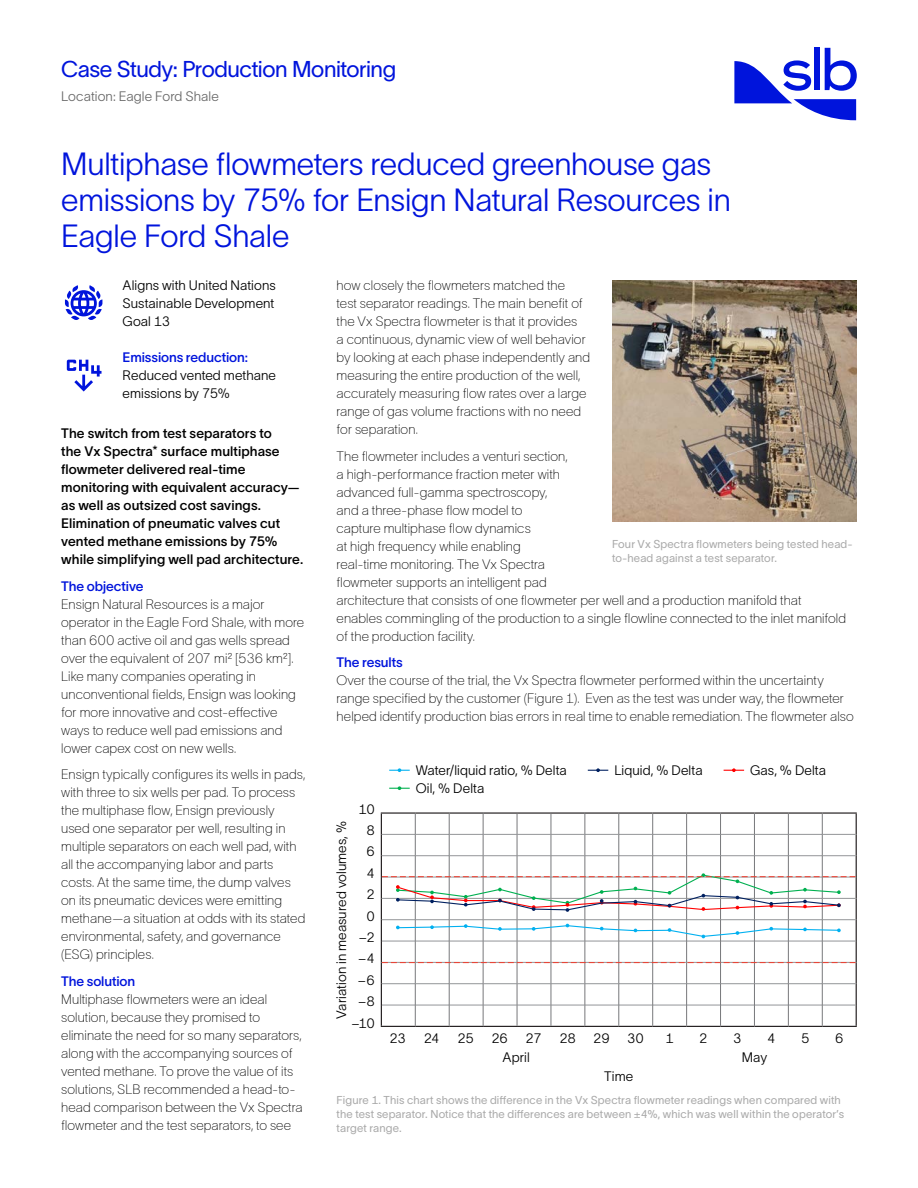
<style>
.page{position:relative;width:918px;height:1188px;background:#fff}
.page>*{position:absolute;margin:0;border:0;box-sizing:border-box;transform-origin:0 0}
.Title___21_24pt{font:31.5px/36px "SLB Sans";letter-spacing:-.01em;color:#0014dc}
.Case_Study___Operati{font:500 22.5px "SLB Sans";letter-spacing:-.02em;color:#0014dc}
.Body___9_12pt{font:300 13.5px/18px "SLB Sans";letter-spacing:.01em;color:#000}
.Subtitle___9_12pt{font:700 13.5px/18px "SLB Sans";letter-spacing:.005em;color:#000}
.Benefit{font:13.5px/18px "SLB Sans";letter-spacing:.005em;color:#000;text-align:justify}
.Chart___Axis{font:13.5px "SLB Sans";letter-spacing:.005em;color:#000}
.Chart_-_Legend{font:13.5px "SLB Sans";letter-spacing:.005em;color:#000}
.Body_Title___9_12pt{font:700 13.5px "SLB Sans";letter-spacing:-.01em;color:#0014dc}
.Location___9_11pt{font:13.5px "SLB Sans";letter-spacing:.005em;color:#696969}
.Chart___Axis_Numbers{font:13.5px "SLB Sans";color:#000}
.Caption__7_5_9_5pt{font:500 11.25px/14.2px "SLB Sans";letter-spacing:.015em;color:#aaa}
</style>
<div class="page">
<svg style="left:734px;top:48px;width:123px;height:72px"></svg>
<svg style="left:65px;top:285px;width:37px;height:35px"></svg>
<svg style="left:67px;top:360px;width:35px;height:32px"></svg>
<hr style="left:381px;top:812px;width:34px;height:2px;background:#231f20">
<hr style="left:415px;top:812px;width:34px;height:2px;background:#231f20">
<hr style="left:449px;top:812px;width:34px;height:2px;background:#231f20">
<hr style="left:483px;top:812px;width:34px;height:2px;background:#231f20">
<hr style="left:517px;top:812px;width:34px;height:2px;background:#231f20">
<hr style="left:551px;top:812px;width:34px;height:2px;background:#231f20">
<hr style="left:585px;top:812px;width:34px;height:2px;background:#231f20">
<hr style="left:619px;top:812px;width:34px;height:2px;background:#231f20">
<hr style="left:653px;top:812px;width:34px;height:2px;background:#231f20">
<hr style="left:687px;top:812px;width:34px;height:2px;background:#231f20">
<hr style="left:721px;top:812px;width:33px;height:2px;background:#231f20">
<hr style="left:754px;top:812px;width:34px;height:2px;background:#231f20">
<hr style="left:788px;top:812px;width:34px;height:2px;background:#231f20">
<hr style="left:822px;top:812px;width:35px;height:2px;background:#231f20">
<hr style="left:381px;top:1026px;width:34px;height:1px;background:#231f20">
<hr style="left:415px;top:1026px;width:34px;height:1px;background:#231f20">
<hr style="left:449px;top:1026px;width:34px;height:1px;background:#231f20">
<hr style="left:483px;top:1026px;width:34px;height:1px;background:#231f20">
<hr style="left:517px;top:1026px;width:34px;height:1px;background:#231f20">
<hr style="left:551px;top:1026px;width:34px;height:1px;background:#231f20">
<hr style="left:585px;top:1026px;width:34px;height:1px;background:#231f20">
<hr style="left:619px;top:1026px;width:34px;height:1px;background:#231f20">
<hr style="left:653px;top:1026px;width:34px;height:1px;background:#231f20">
<hr style="left:687px;top:1026px;width:34px;height:1px;background:#231f20">
<hr style="left:721px;top:1026px;width:33px;height:1px;background:#231f20">
<hr style="left:754px;top:1026px;width:34px;height:1px;background:#231f20">
<hr style="left:788px;top:1026px;width:34px;height:1px;background:#231f20">
<hr style="left:822px;top:1026px;width:35px;height:1px;background:#231f20">
<svg style="left:389px;top:768px;width:21px;height:4px"></svg>
<svg style="left:588px;top:768px;width:20px;height:4px"></svg>
<svg style="left:724px;top:768px;width:20px;height:4px"></svg>
<svg style="left:389px;top:786px;width:21px;height:4px"></svg>
<svg style="left:381px;top:814px;width:476px;height:212px"></svg>
<img style="left:612px;top:281px;width:245px;height:240px">
<p class="Case_Study___Operati" style="left:61px;top:53px;width:336px">Case Study: Production Monitoring</p>
<p class="Location___9_11pt" style="left:61px;top:86px;width:159px">Location: Eagle Ford Shale</p>
<p class="Title___21_24pt" style="left:61px;top:144px;width:671px">Multiphase flowmeters reduced greenhouse gas emissions by 75% for Ensign Natural Resources in<br>Eagle Ford Shale</p>
<p class="Benefit" style="left:123px;top:276px;width:155px">Aligns with United Nations Sustainable Development Goal 13</p>
<p class="Body_Title___9_12pt" style="left:123px;top:347px;width:127px">Emissions reduction:</p>
<p class="Benefit" style="left:123px;top:365px;width:155px">Reduced vented methane emissions by 75%</p>
<p class="Subtitle___9_12pt" style="left:61px;top:423px;width:244px">The switch from test separators to<br>the Vx Spectra* surface multiphase flowmeter delivered real-time monitoring with equivalent accuracy— as well as outsized cost savings.<br>Elimination of pneumatic valves cut vented methane emissions by 75% while simplifying well pad architecture.</p>
<p class="Body_Title___9_12pt" style="left:61px;top:576px;width:84px">The objective</p>
<p class="Body___9_12pt" style="left:61px;top:594px;width:245px">Ensign Natural Resources is a major operator in the Eagle Ford Shale, with more than 600 active oil and gas wells spread over the equivalent of 207 mi2 [536 km2].<br>Like many companies operating in unconventional fields, Ensign was looking for more innovative and cost-effective ways to reduce well pad emissions and lower capex cost on new wells.</p>
<p class="Body___9_12pt" style="left:61px;top:764px;width:246px">Ensign typically configures its wells in pads, with three to six wells per pad. To process the multiphase flow, Ensign previously used one separator per well, resulting in multiple separators on each well pad, with all the accompanying labor and parts costs. At the same time, the dump valves on its pneumatic devices were emitting methane—a situation at odds with its stated environmental, safety, and governance (ESG) principles.</p>
<p class="Body_Title___9_12pt" style="left:61px;top:971px;width:76px">The solution</p>
<p class="Body___9_12pt" style="left:61px;top:989px;width:243px">Multiphase flowmeters were an ideal solution, because they promised to eliminate the need for so many separators, along with the accompanying sources of vented methane. To prove the value of its solutions, SLB recommended a head-to&shy;head comparison between the Vx Spectra flowmeter and the test separators, to see</p>
<p class="Body___9_12pt" style="left:337px;top:276px;width:255px">how closely the flowmeters matched the<br>test separator readings. The main benefit of the Vx Spectra flowmeter is that it provides<br>a continuous, dynamic view of well behavior by looking at each phase independently and measuring the entire production of the well, accurately measuring flow rates over a large range of gas volume fractions with no need for separation.</p>
<p class="Body___9_12pt" style="left:337px;top:446px;width:511px">The flowmeter includes a venturi section,<br>a high-performance fraction meter with<br>advanced full-gamma spectroscopy,<br>and a three-phase flow model to<br>capture multiphase flow dynamics<br>at high frequency while enabling<br>real-time monitoring. The Vx Spectra<br>flowmeter supports an intelligent pad<br>architecture that consists of one flowmeter per well and a production manifold that enables commingling of the production to a single flowline connected to the inlet manifold of the production facility.</p>
<p class="Body_Title___9_12pt" style="left:337px;top:653px;width:68px">The results</p>
<p class="Body___9_12pt" style="left:337px;top:671px;width:519px">Over the course of the trial, the Vx Spectra flowmeter performed within the uncertainty range specified by the customer (Figure 1). Even as the test was under way, the flowmeter helped identify production bias errors in real time to enable remediation. The flowmeter also</p>
<p class="Caption__7_5_9_5pt" style="left:612px;top:536px;width:242px">Four Vx Spectra flowmeters being tested head&shy;to-head against a test separator.</p>
<p class="Chart___Axis_Numbers" style="left:359px;top:799px;width:18px">10</p>
<p class="Chart___Axis_Numbers" style="left:366px;top:821px;width:10px">8</p>
<p class="Chart___Axis_Numbers" style="left:366px;top:842px;width:10px">6</p>
<p class="Chart___Axis_Numbers" style="left:366px;top:864px;width:10px">4</p>
<p class="Chart___Axis_Numbers" style="left:366px;top:885px;width:10px">2</p>
<p class="Chart___Axis_Numbers" style="left:366px;top:906px;width:10px">0</p>
<p class="Chart___Axis_Numbers" style="left:359px;top:928px;width:18px">−2</p>
<p class="Chart___Axis_Numbers" style="left:358px;top:949px;width:18px">−4</p>
<p class="Chart___Axis_Numbers" style="left:358px;top:971px;width:18px">−6</p>
<p class="Chart___Axis_Numbers" style="left:358px;top:992px;width:18px">−8</p>
<p class="Chart___Axis_Numbers" style="left:352px;top:1013px;width:25px">−10</p>
<p class="Chart___Axis" style="left:332px;top:1019px;width:200px;rotate:-90deg">Variation in measured volumes, %</p>
<p class="Chart_-_Legend" style="left:416px;top:760px;width:153px">Water/liquid ratio, % Delta</p>
<p class="Chart_-_Legend" style="left:614px;top:760px;width:90px">Liquid, % Delta</p>
<p class="Chart_-_Legend" style="left:750px;top:760px;width:77px">Gas, % Delta</p>
<p class="Chart_-_Legend" style="left:416px;top:778px;width:70px">Oil, % Delta</p>
<p class="Chart___Axis" style="left:390px;top:1028px;width:18px">23</p>
<p class="Chart___Axis" style="left:424px;top:1028px;width:17px">24</p>
<p class="Chart___Axis" style="left:458px;top:1028px;width:18px">25</p>
<p class="Chart___Axis" style="left:491px;top:1028px;width:18px">26</p>
<p class="Chart___Axis" style="left:526px;top:1028px;width:18px">27</p>
<p class="Chart___Axis" style="left:559px;top:1028px;width:18px">28</p>
<p class="Chart___Axis" style="left:593px;top:1028px;width:18px">29</p>
<p class="Chart___Axis" style="left:627px;top:1028px;width:18px">30</p>
<p class="Chart___Axis" style="left:665px;top:1028px;width:10px">1</p>
<p class="Chart___Axis" style="left:699px;top:1028px;width:10px">2</p>
<p class="Chart___Axis" style="left:733px;top:1028px;width:10px">3</p>
<p class="Chart___Axis" style="left:767px;top:1028px;width:10px">4</p>
<p class="Chart___Axis" style="left:801px;top:1028px;width:10px">5</p>
<p class="Chart___Axis" style="left:835px;top:1028px;width:10px">6</p>
<p class="Chart___Axis" style="left:503px;top:1047px;width:29px">April</p>
<p class="Chart___Axis" style="left:742px;top:1047px;width:27px">May</p>
<p class="Chart___Axis" style="left:604px;top:1066px;width:31px">Time</p>
<p class="Caption__7_5_9_5pt" style="left:337px;top:1092px;width:509px">Figure 1. This chart shows the difference in the Vx Spectra flowmeter readings when compared with the test separator. Notice that the differences are between ±4%, which was well within the operator’s target range.</p>
</div>
